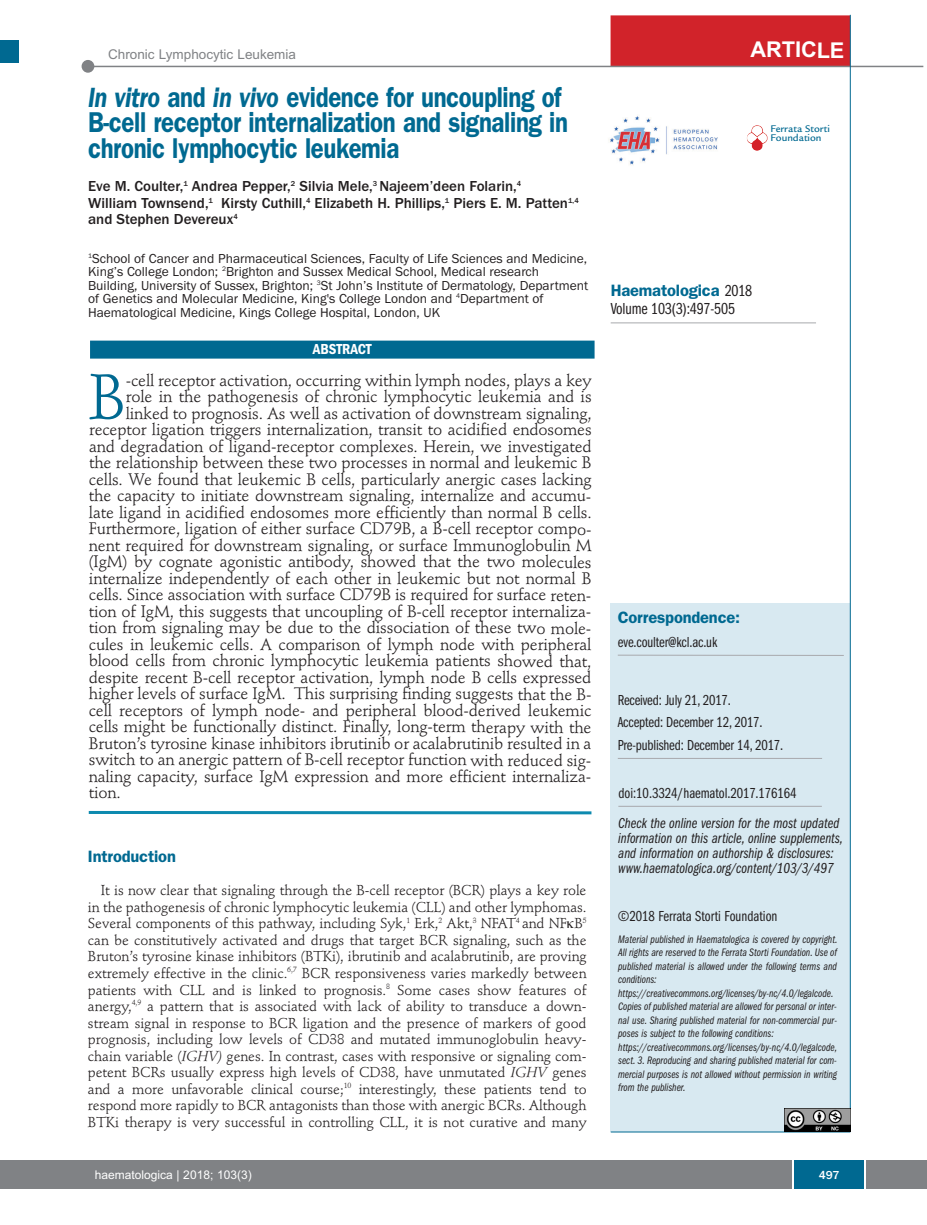
<style>
.page{position:relative;width:927px;height:1225px;background:#fff}
.page>*{position:absolute;margin:0;border:0;box-sizing:border-box;transform-origin:0 0}
.t1{font:62.7px "Stempel Schneidler";color:#006991}
.t2{font:600 28.8px/25.5px "Franklin Gothic";letter-spacing:-.015em;color:#006991;scale:.83 1}
.t3{font:700 21.75px "Arial";letter-spacing:-.01em;color:#fff}
.t4{font:16.5px "Stempel Schneidler";letter-spacing:-.01em;color:#231f20}
.t5{font:600 16.5px "Franklin Gothic";letter-spacing:-.01em;color:#006991}
.t6{font:16.5px "Franklin Gothic Book Cmpr";letter-spacing:-.01em;color:#231f20}
.t7{font:15px/15px "Franklin Gothic Book Cmpr Ital";color:#231f20}
.t8{font:15px/22.5px "Franklin Gothic Book Cmpr";letter-spacing:-.01em;color:#231f20}
.t9{font:500 15px/16.5px "Franklin Gothic";color:#231f20}
.t10{font:600 condensed 15px "Franklin Gothic";letter-spacing:-.005em;color:#fff}
.t11{font:14.25px/16.5px "Stempel Schneidler";letter-spacing:-.005em;color:#231f20;text-align:justify}
.t12{font:13.5px/13.5px "Franklin Gothic";color:#231f20}
.t13{font:13.5px "Arial";color:#808285}
.t14{font:12px "Arial";color:#fff}
.t15{font:500 12px "Franklin Gothic";color:#fff}
.t16{font:11.25px/13.5px "Franklin Gothic Book Cmpr Ital";color:#231f20}
.t17{font:500 10.5px/9px "Legacy Sans";color:#006991}
.s1{font-style:italic}
.s2{font-family:"Franklin Gothic Book Cmpr";font-weight:400;color:#231f20}
</style>
<div class="page">
<div style="left:18px;top:1160px;width:909px;height:28px;background:#808285"></div>
<div style="left:794px;top:1160px;width:70px;height:28px;background:#006991"></div>
<hr style="left:792px;top:1160px;width:2px;height:28px;background:#fff">
<hr style="left:864px;top:1160px;width:2px;height:28px;background:#fff">
<div style="left:611px;top:603px;width:239px;height:529px;background:#d8e9f1"></div>
<hr style="left:618px;top:758px;width:204px;height:1px;background:#a8a9ad">
<hr style="left:618px;top:655px;width:226px;height:1px;background:#a8a9ad">
<hr style="left:611px;top:1131px;width:239px;height:1px;background:#006991">
<img style="left:747px;top:125px;width:20px;height:26px">
<img style="left:609px;top:116px;width:109px;height:49px">
<hr style="left:611px;top:323px;width:205px;height:1px;background:#a8a9ad">
<div style="left:611px;top:15px;width:239px;height:52px;background:#d1232a"></div>
<hr style="left:87px;top:66px;width:836px;height:1px;background:#808285">
<div style="left:82px;top:60px;width:12px;height:13px;background:#808285;border-radius:50%"></div>
<hr style="left:618px;top:806px;width:204px;height:1px;background:#a8a9ad">
<hr style="left:850px;top:15px;width:1px;height:1116px;background:#006991">
<img style="left:785px;top:1108px;width:65px;height:23px">
<div style="left:0;top:40px;width:19px;height:22px;background:#006991"></div>
<div style="left:0;top:1160px;width:18px;height:28px;background:#808285"></div>
<hr style="left:89px;top:811px;width:502px;height:3px;background:#0d8aaf">
<div style="left:90px;top:340px;width:505px;height:18px;background:#006991"></div>
<p class="t13" style="left:108px;top:47px;width:189px">Chronic Lymphocytic Leukemia</p>
<h3 class="t3" style="left:751px;top:37px;width:95px">ARTICLE</h3>
<h2 class="t2" style="left:88px;top:87px;width:580px"><span class="s1">In vitro</span> and <span class="s1">in vivo</span> evidence for uncoupling of<br>B-cell receptor internalization and signaling in chronic lymphocytic leukemia</h2>
<p class="t9" style="left:88px;top:178px;width:492px">Eve M. Coulter,<sup>1</sup> Andrea Pepper,<sup>2</sup> Silvia Mele,<sup>3</sup> Najeem’deen Folarin,<sup>4<br></sup>William Townsend,<sup>1</sup> Kirsty Cuthill,<sup>4</sup> Elizabeth H. Phillips,<sup>1</sup> Piers E. M. Patten<sup>1,4 </sup>and Stephen Devereux<sup>4</sup></p>
<p class="t12" style="left:88px;top:251px;width:502px"><sup>1</sup>School of Cancer and Pharmaceutical Sciences, Faculty of Life Sciences and Medicine, King’s College London; <sup>2</sup>Brighton and Sussex Medical School, Medical research Building, University of Sussex, Brighton; <sup>3</sup>St John’s Institute of Dermatology, Department of Genetics and Molecular Medicine, King's College London and <sup>4</sup>Department of Haematological Medicine, Kings College Hospital, London, UK</p>
<p class="t10" style="left:313px;top:344px;width:60px">ABSTRACT</p>
<h1 class="t1" style="left:89px;top:371px;width:39px">B</h1>
<p class="t4" style="left:126px;top:373px;width:467px">-cell receptor activation, occurring within lymph nodes, plays a key</p>
<p class="t4" style="left:126px;top:390px;width:467px">role in the pathogenesis of chronic lymphocytic leukemia and is</p>
<p class="t4" style="left:126px;top:406px;width:467px">linked to prognosis. As well as activation of downstream signaling,</p>
<p class="t4" style="left:89px;top:423px;width:504px">receptor ligation triggers internalization, transit to acidified endosomes</p>
<p class="t4" style="left:89px;top:439px;width:504px">and degradation of ligand-receptor complexes. Herein, we investigated</p>
<p class="t4" style="left:89px;top:456px;width:504px">the relationship between these two processes in normal and leukemic B</p>
<p class="t4" style="left:89px;top:472px;width:504px">cells. We found that leukemic B cells, particularly anergic cases lacking</p>
<p class="t4" style="left:89px;top:489px;width:504px">the capacity to initiate downstream signaling, internalize and accumu-</p>
<p class="t4" style="left:89px;top:505px;width:504px">late ligand in acidified endosomes more efficiently than normal B cells.</p>
<p class="t4" style="left:89px;top:522px;width:504px">Furthermore, ligation of either surface CD79B, a B-cell receptor compo-</p>
<p class="t4" style="left:89px;top:538px;width:504px">nent required for downstream signaling, or surface Immunoglobulin M</p>
<p class="t4" style="left:89px;top:555px;width:504px">(IgM) by cognate agonistic antibody, showed that the two molecules</p>
<p class="t4" style="left:89px;top:571px;width:504px">internalize independently of each other in leukemic but not normal B</p>
<p class="t4" style="left:89px;top:588px;width:504px">cells. Since association with surface CD79B is required for surface reten-</p>
<p class="t4" style="left:89px;top:604px;width:504px">tion of IgM, this suggests that uncoupling of B-cell receptor internaliza-</p>
<p class="t4" style="left:89px;top:621px;width:504px">tion from signaling may be due to the dissociation of these two mole-</p>
<p class="t4" style="left:89px;top:637px;width:504px">cules in leukemic cells. A comparison of lymph node with peripheral</p>
<p class="t4" style="left:89px;top:654px;width:504px">blood cells from chronic lymphocytic leukemia patients showed that,</p>
<p class="t4" style="left:89px;top:670px;width:504px">despite recent B-cell receptor activation, lymph node B cells expressed</p>
<p class="t4" style="left:89px;top:687px;width:504px">higher levels of surface IgM. This surprising finding suggests that the B-</p>
<p class="t4" style="left:89px;top:703px;width:504px">cell receptors of lymph node- and peripheral blood-derived leukemic</p>
<p class="t4" style="left:89px;top:720px;width:504px">cells might be functionally distinct. Finally, long-term therapy with the</p>
<p class="t4" style="left:89px;top:736px;width:504px">Bruton’s tyrosine kinase inhibitors ibrutinib or acalabrutinib resulted in a</p>
<p class="t4" style="left:89px;top:753px;width:504px">switch to an anergic pattern of B-cell receptor function with reduced sig-</p>
<p class="t4" style="left:89px;top:769px;width:504px">naling capacity, surface IgM expression and more efficient internaliza-</p>
<p class="t4" style="left:89px;top:785px;width:34px">tion.</p>
<p class="t5" style="left:88px;top:851px;width:89px">Introduction</p>
<p class="t11" style="left:88px;top:883px;width:500px;text-indent:13px">It is now clear that signaling through the B-cell receptor (BCR) plays a key role in the pathogenesis of chronic lymphocytic leukemia (CLL) and other lymphomas.<br>Several components of this pathway, including Syk,<sup>1</sup> Erk,<sup>2</sup> Akt,<sup>3</sup> NFAT<sup>4</sup> and NF B<sup>5 </sup>can be constitutively activated and drugs that target BCR signaling, such as the Bruton’s tyrosine kinase inhibitors (BTKi), ibrutinib and acalabrutinib, are proving extremely effective in the clinic.<sup>6,7</sup> BCR responsiveness varies markedly between patients with CLL and is linked to prognosis.<sup>8</sup> Some cases show features of anergy,<sup>4,9</sup> a pattern that is associated with lack of ability to transduce a down&shy;stream signal in response to BCR ligation and the presence of markers of good prognosis, including low levels of CD38 and mutated immunoglobulin heavy&shy;chain variable (<span class="s1">IGHV)</span> genes. In contrast, cases with responsive or signaling com&shy;petent BCRs usually express high levels of CD38, have unmutated <span class="s1">IGHV</span> genes and a more unfavorable clinical course;<sup>10</sup> interestingly, these patients tend to respond more rapidly to BCR antagonists than those with anergic BCRs. Although BTKi therapy is very successful in controlling CLL, it is not curative and many</p>
<p class="t17" style="left:771px;top:125px;width:61px">Ferrata Storti<br>Foundation</p>
<p class="t5" style="left:611px;top:285px;width:143px">Haematologica <span class="s2">2018</span></p>
<p class="t6" style="left:611px;top:303px;width:126px">Volume 103(3):497-505</p>
<p class="t5" style="left:618px;top:612px;width:124px">Correspondence:</p>
<p class="t8" style="left:618px;top:631px;width:101px">eve.coulter@kcl.ac.uk</p>
<p class="t8" style="left:618px;top:690px;width:167px">Received: July 21, 2017.<br>Accepted: December 12, 2017.<br>Pre-published: December 14, 2017.</p>
<p class="t8" style="left:618px;top:782px;width:180px">doi:10.3324/haematol.2017.176164</p>
<p class="t7" style="left:618px;top:817px;width:226px">Check the online version for the most updated information on this article, online supplements, and information on authorship &amp; disclosures: www.haematologica.org/content/103/3/497</p>
<p class="t8" style="left:618px;top:906px;width:161px">©2018 Ferrata Storti Foundation</p>
<p class="t16" style="left:618px;top:933px;width:221px">Material published in Haematologica is covered by copyright.<br>All rights are reserved to the Ferrata Storti Foundation. Use of published material is allowed under the following terms and conditions: https://creativecommons.org/licenses/by-nc/4.0/legalcode.<br>Copies of published material are allowed for personal or inter&shy;nal use. Sharing published material for non-commercial pur&shy;poses is subject to the following conditions: https://creativecommons.org/licenses/by-nc/4.0/legalcode, sect. 3. Reproducing and sharing published material for com&shy;mercial purposes is not allowed without permission in writing from the publisher.</p>
<p class="t14" style="left:95px;top:1167px;width:158px">haematologica | 2018; 103(3)</p>
<p class="t15" style="left:819px;top:1167px;width:22px">497</p>
</div>
